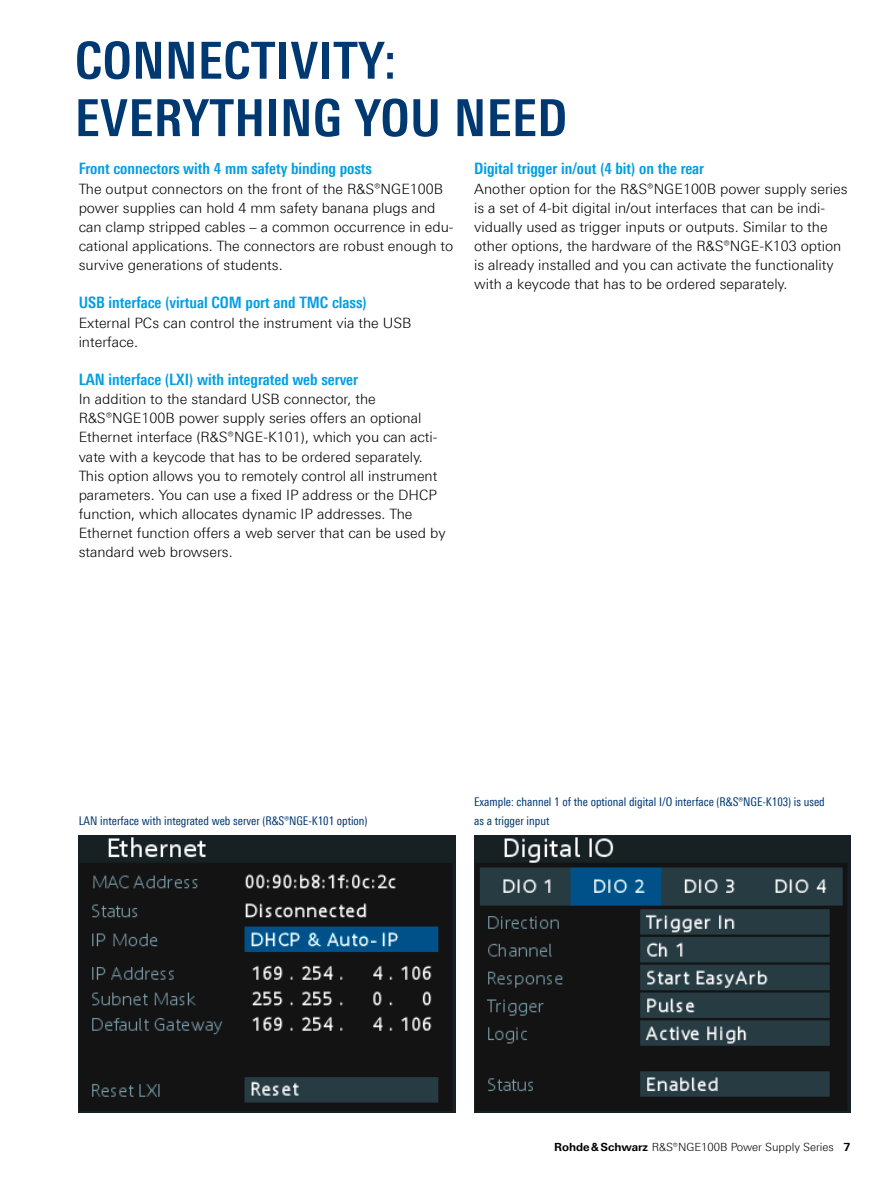
<style>
.page{position:relative;width:893px;height:1191px;background:#fff}
.page>*{position:absolute;margin:0;border:0;box-sizing:border-box;transform-origin:0 0}
.Seiten_Headline_34Pt_blau{font:700 51px/57.4px "Linotype Univers 620 Cn";letter-spacing:.01em;color:#003872}
.Absatzfett_cyan{font:700 15.75px "Linotype Univers 620 Cn";color:#009ee3}
.Haupttext_ohne_Abstand{font:300 14.25px/19.2px "Linotype Univers 330";color:#000}
.Bildunterschrift{font:12px "Linotype Univers 420 Cn";color:#003872}
.t1{font:300 11.25px "Linotype Univers 330";color:#000}
.s1{font-family:"Linotype Univers 630";font-weight:700}
</style>
<div class="page">
<img style="left:79px;top:835px;width:376px;height:277px">
<img style="left:474px;top:835px;width:376px;height:277px">
<p class="Seiten_Headline_34Pt_blau" style="left:75px;top:31px;width:494px">CONNECTIVITY:<br>EVERYTHING YOU NEED</p>
<p class="Absatzfett_cyan" style="left:79px;top:159px;width:295px">Front connectors with 4 mm safety binding posts</p>
<p class="Haupttext_ohne_Abstand" style="left:79px;top:179px;width:376px">The output connectors on the front of the R&amp;S®NGE100B power supplies can hold 4 mm safety banana plugs and can clamp stripped cables – a common occurrence in edu&shy;cational applications. The connectors are robust enough to survive generations of students.</p>
<p class="Absatzfett_cyan" style="left:79px;top:293px;width:290px">USB interface (virtual COM port and TMC class)</p>
<p class="Haupttext_ohne_Abstand" style="left:79px;top:313px;width:334px">External PCs can control the instrument via the USB interface.</p>
<p class="Absatzfett_cyan" style="left:79px;top:370px;width:281px">LAN interface (LXI) with integrated web server</p>
<p class="Haupttext_ohne_Abstand" style="left:79px;top:389px;width:368px">In addition to the standard USB connector, the R&amp;S®NGE100B power supply series offers an optional Ethernet interface (R&amp;S®NGE-K101), which you can acti&shy;vate with a keycode that has to be ordered separately.<br>This option allows you to remotely control all instrument parameters. You can use a fixed IP address or the DHCP function, which allocates dynamic IP addresses. The Ethernet function offers a web server that can be used by standard web browsers.</p>
<p class="Absatzfett_cyan" style="left:474px;top:159px;width:232px">Digital trigger in/out (4 bit) on the rear</p>
<p class="Haupttext_ohne_Abstand" style="left:474px;top:179px;width:375px">Another option for the R&amp;S®NGE100B power supply series is a set of 4-bit digital in/out interfaces that can be indi&shy;vidually used as trigger inputs or outputs. Similar to the other options, the hardware of the R&amp;S®NGE-K103 option is already installed and you can activate the functionality with a keycode that has to be ordered separately.</p>
<p class="Bildunterschrift" style="left:474px;top:795px;width:352px">Example: channel 1 of the optional digital I/O interface (R&amp;S®NGE-K103) is used</p>
<p class="Bildunterschrift" style="left:79px;top:814px;width:290px">LAN interface with integrated web server (R&amp;S®NGE-K101 option)</p>
<p class="Bildunterschrift" style="left:474px;top:814px;width:77px">as a trigger input</p>
<p class="t1" style="left:554px;top:1140px;width:298px"><span class="s1">Rohde&amp;Schwarz</span> R&amp;S®NGE100B Power Supply Series <span class="s1">7</span></p>
</div>
